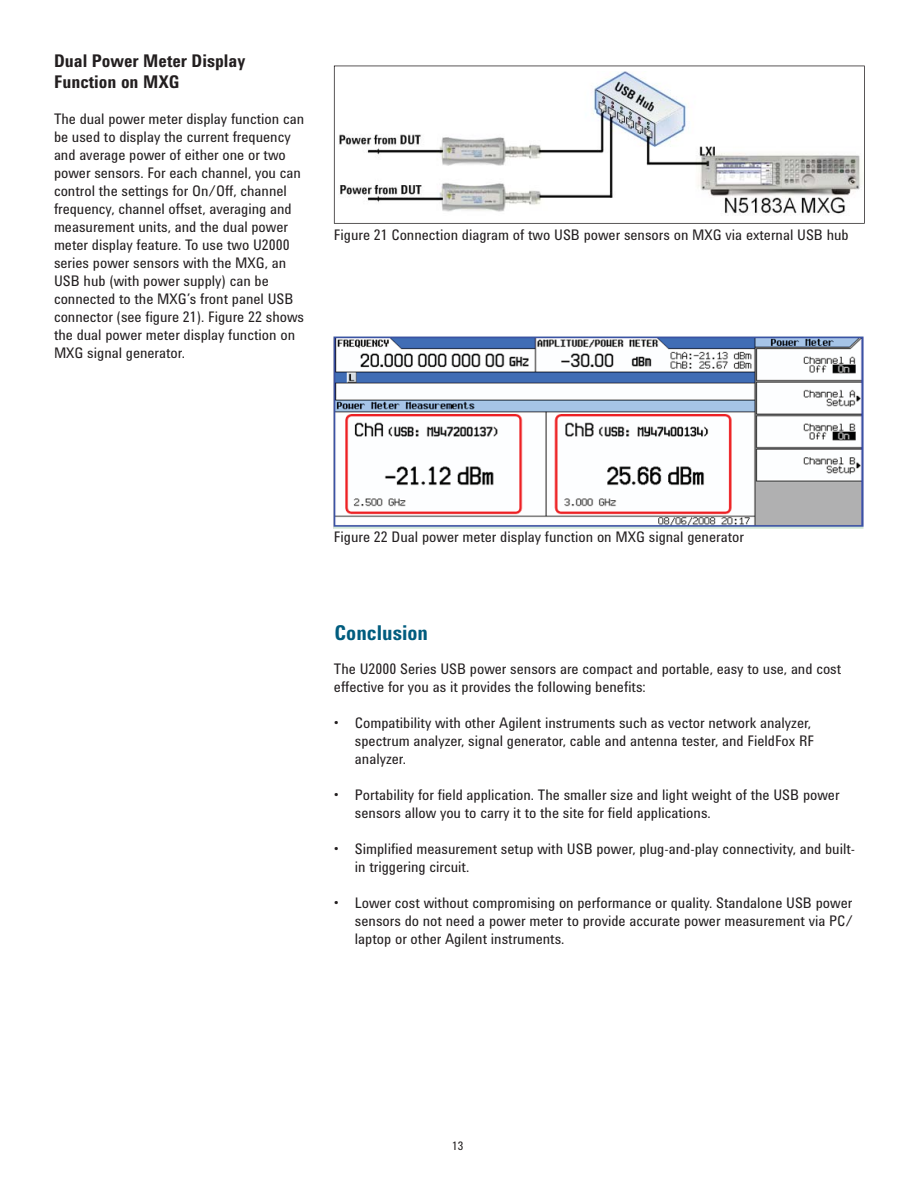
<style>
.page{position:relative;width:918px;height:1188px;background:#fff}
.page>*{position:absolute;margin:0;border:0;box-sizing:border-box;transform-origin:0 0}
.t1{font:700 21px "Agilent Condensed CFF";color:#005c7e}
.t2{font:700 18px/21.6px "Agilent Condensed CFF";color:#231f20}
.t3{font:15px/18px "Agilent Condensed CFF";color:#231f20}
.t4{font:12px "Agilent Condensed CFF";color:#231f20}
</style>
<div class="page">
<svg style="left:334px;top:66px;width:531px;height:158px"></svg>
<img style="left:334px;top:337px;width:530px;height:191px">
<p class="t2" style="left:54px;top:52px;width:193px">Dual Power Meter Display<br>Function on MXG</p>
<p class="t3" style="left:54px;top:112px;width:252px">The dual power meter display function can be used to display the current frequency and average power of either one or two power sensors. For each channel, you can control the settings for On/Off, channel frequency, channel offset, averaging and measurement units, and the dual power meter display feature. To use two U2000 series power sensors with the MXG, an USB hub (with power supply) can be connected to the MXG’s front panel USB connector (see figure 21). Figure 22 shows the dual power meter display function on MXG signal generator.</p>
<p class="t3" style="left:334px;top:228px;width:516px">Figure 21 Connection diagram of two USB power sensors on MXG via external USB hub</p>
<p class="t3" style="left:334px;top:529px;width:412px">Figure 22 Dual power meter display function on MXG signal generator</p>
<h1 class="t1" style="left:334px;top:625px;width:95px">Conclusion</h1>
<p class="t3" style="left:334px;top:662px;width:509px">The U2000 Series USB power sensors are compact and portable, easy to use, and cost effective for you as it provides the following benefits:</p>
<p class="t3" style="left:355px;top:716px;width:461px;text-indent:-21px">• Compatibility with other Agilent instruments such as vector network analyzer, spectrum analyzer, signal generator, cable and antenna tester, and FieldFox RF analyzer.</p>
<p class="t3" style="left:355px;top:788px;width:486px;text-indent:-21px">• Portability for field application. The smaller size and light weight of the USB power sensors allow you to carry it to the site for field applications.</p>
<p class="t3" style="left:355px;top:842px;width:502px;text-indent:-21px">• Simplified measurement setup with USB power, plug-and-play connectivity, and built&shy;in triggering circuit.</p>
<p class="t3" style="left:355px;top:896px;width:499px;text-align:justify;text-indent:-21px">• Lower cost without compromising on performance or quality. Standalone USB power sensors do not need a power meter to provide accurate power measurement via PC/ laptop or other Agilent instruments.</p>
<p class="t4" style="left:452px;top:1141px;width:13px">13</p>
</div>
